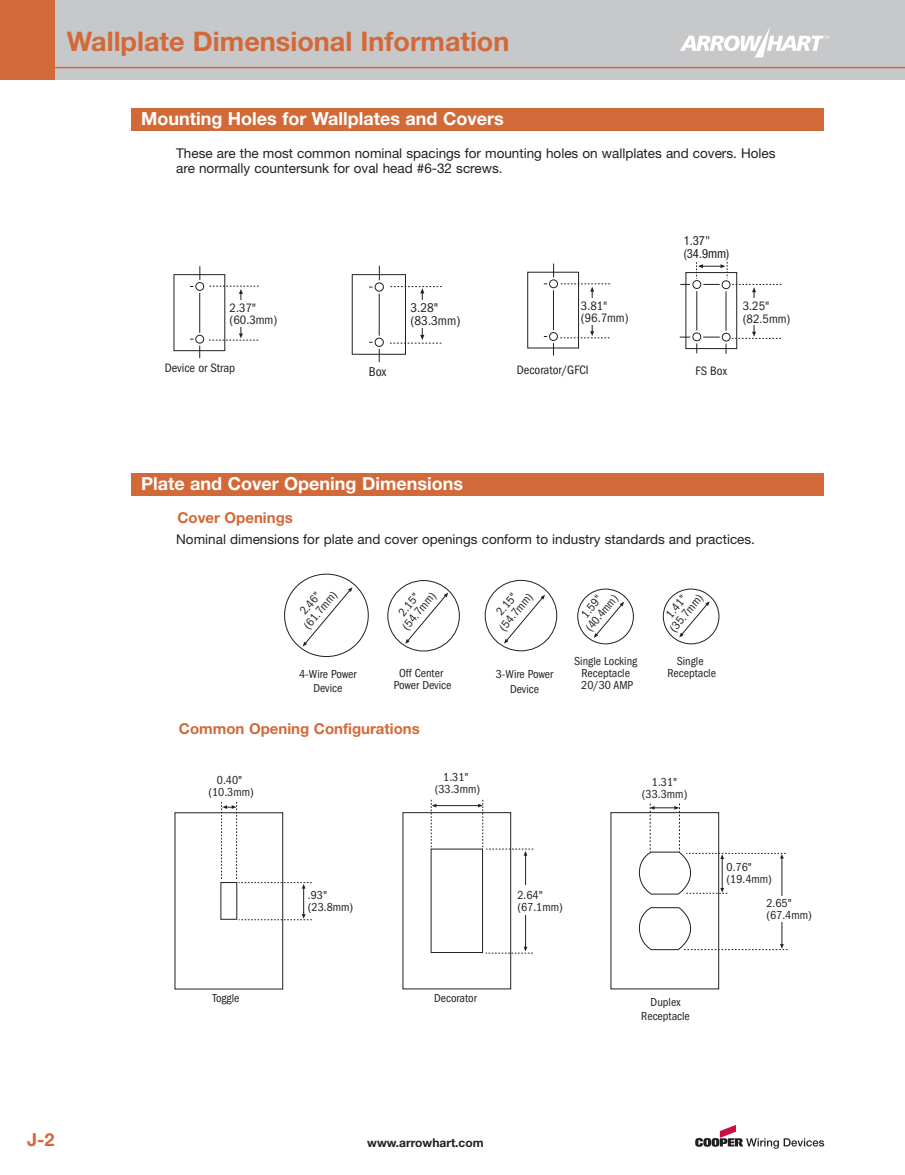
<style>
.page{position:relative;width:905px;height:1175px;background:#fff}
.page>*{position:absolute;margin:0;border:0;box-sizing:border-box;transform-origin:0 0}
.t1{font:700 27px "Helvetica Neue";color:#d26939}
.t2{font:700 18px "Helvetica Neue";color:#fff}
.t3{font:700 18px "Helvetica Neue";color:#d26939}
.t4{font:700 15px "Helvetica Neue";color:#d26939}
.t5{font:13.5px/15px "Helvetica Neue";color:#231f20}
.t6{font:condensed 13.2px/13.2px "Franklin Gothic";color:#231f20}
.t7{font:condensed 12.6px/12.6px "Franklin Gothic";color:#231f20}
.t8{font:condensed 12.6px/12.6px "Helvetica Neue";color:#231f20}
.t9{font:condensed 12px/12px "Franklin Gothic";color:#231f20;text-align:center}
.t10{font:700 12px "Helvetica Neue";color:#231f20}
</style>
<div class="page">
<div style="left:0;top:0;width:904px;height:79px;background:#c7c8ca"></div>
<div style="left:0;top:0;width:54px;height:79px;background:#d26939"></div>
<svg style="left:680px;top:27px;width:149px;height:30px"></svg>
<hr style="left:27px;top:67px;width:877px;height:1px;background:#d26939">
<svg style="left:695px;top:1125px;width:129px;height:23px"></svg>
<div style="left:132px;top:108px;width:692px;height:23px;background:#d26939"></div>
<div style="left:132px;top:473px;width:692px;height:23px;background:#d26939"></div>
<div style="left:173px;top:274px;width:52px;height:77px;border:1px solid #231f20"></div>
<div style="left:195px;top:282px;width:9px;height:9px;border:1px solid #231f20;border-radius:50%"></div>
<div style="left:195px;top:335px;width:9px;height:8px;border:1px solid #231f20;border-radius:50%"></div>
<svg style="left:199px;top:266px;width:1px;height:14px"></svg>
<hr style="left:199px;top:293px;width:1px;height:40px;background:#231f20">
<svg style="left:199px;top:345px;width:1px;height:13px"></svg>
<hr style="left:240px;top:292px;width:1px;height:44px;background:#231f20">
<svg style="left:209px;top:286px;width:49px;height:8px"></svg>
<svg style="left:209px;top:333px;width:49px;height:8px"></svg>
<div style="left:229px;top:300px;width:45px;height:26px;background:#fff"></div>
<div style="left:352px;top:274px;width:54px;height:81px;border:1px solid #231f20"></div>
<div style="left:375px;top:282px;width:9px;height:9px;border:1px solid #231f20;border-radius:50%"></div>
<div style="left:374px;top:338px;width:10px;height:9px;border:1px solid #231f20;border-radius:50%"></div>
<svg style="left:379px;top:266px;width:1px;height:14px"></svg>
<hr style="left:379px;top:294px;width:1px;height:41px;background:#231f20">
<svg style="left:379px;top:349px;width:1px;height:13px"></svg>
<hr style="left:422px;top:291px;width:1px;height:46px;background:#231f20">
<svg style="left:390px;top:286px;width:52px;height:7px"></svg>
<svg style="left:389px;top:335px;width:52px;height:9px"></svg>
<div style="left:410px;top:300px;width:47px;height:27px;background:#fff"></div>
<div style="left:527px;top:272px;width:52px;height:76px;border:1px solid #231f20"></div>
<div style="left:549px;top:279px;width:9px;height:9px;border:1px solid #231f20;border-radius:50%"></div>
<div style="left:549px;top:332px;width:9px;height:9px;border:1px solid #231f20;border-radius:50%"></div>
<svg style="left:553px;top:263px;width:1px;height:14px"></svg>
<hr style="left:553px;top:290px;width:1px;height:40px;background:#231f20">
<hr style="left:592px;top:289px;width:1px;height:45px;background:#231f20">
<svg style="left:560px;top:283px;width:50px;height:8px"></svg>
<svg style="left:553px;top:331px;width:56px;height:24px"></svg>
<div style="left:580px;top:298px;width:45px;height:26px;background:#fff"></div>
<div style="left:685px;top:272px;width:52px;height:77px;border:1px solid #231f20"></div>
<div style="left:721px;top:280px;width:9px;height:9px;border:1px solid #231f20;border-radius:50%"></div>
<div style="left:692px;top:280px;width:9px;height:9px;border:1px solid #231f20;border-radius:50%"></div>
<div style="left:721px;top:333px;width:9px;height:8px;border:1px solid #231f20;border-radius:50%"></div>
<div style="left:692px;top:332px;width:9px;height:9px;border:1px solid #231f20;border-radius:50%"></div>
<svg style="left:703px;top:284px;width:16px;height:1px"></svg>
<svg style="left:703px;top:337px;width:16px;height:1px"></svg>
<hr style="left:696px;top:291px;width:1px;height:39px;background:#231f20">
<hr style="left:725px;top:291px;width:1px;height:40px;background:#231f20">
<hr style="left:753px;top:290px;width:1px;height:44px;background:#231f20">
<svg style="left:732px;top:284px;width:49px;height:8px"></svg>
<svg style="left:725px;top:332px;width:55px;height:22px"></svg>
<div style="left:742px;top:298px;width:45px;height:27px;background:#fff"></div>
<svg style="left:696px;top:262px;width:31px;height:16px"></svg>
<div style="left:577px;top:588px;width:56px;height:56px;border:1px solid #231f20;border-radius:50%"></div>
<div style="left:387px;top:580px;width:73px;height:71px;border:1px solid #231f20;border-radius:50%"></div>
<div style="left:485px;top:580px;width:72px;height:71px;border:1px solid #231f20;border-radius:50%"></div>
<div style="left:663px;top:588px;width:56px;height:56px;border:1px solid #231f20;border-radius:50%"></div>
<svg style="left:303px;top:587px;width:49px;height:59px"></svg>
<svg style="left:405px;top:592px;width:43px;height:52px"></svg>
<svg style="left:504px;top:594px;width:41px;height:49px"></svg>
<svg style="left:593px;top:601px;width:31px;height:37px"></svg>
<svg style="left:679px;top:601px;width:30px;height:36px"></svg>
<svg style="left:221px;top:802px;width:91px;height:118px"></svg>
<div style="left:221px;top:882px;width:16px;height:37px;background:#fff"></div>
<div style="left:402px;top:812px;width:109px;height:177px;border:1px solid #231f20"></div>
<hr style="left:435px;top:805px;width:44px;height:1px;background:#231f20">
<svg style="left:431px;top:799px;width:5px;height:49px"></svg>
<hr style="left:525px;top:855px;width:1px;height:92px;background:#231f20">
<svg style="left:478px;top:799px;width:55px;height:56px"></svg>
<svg style="left:485px;top:946px;width:47px;height:7px"></svg>
<div style="left:523px;top:886px;width:42px;height:29px;background:#fff"></div>
<div style="left:431px;top:849px;width:51px;height:103px;background:#fff"></div>
<div style="left:431px;top:848px;width:52px;height:104px;border:1px solid #231f20"></div>
<hr style="left:781px;top:858px;width:1px;height:87px;background:#231f20">
<div style="left:774px;top:895px;width:14px;height:26px;background:#fff"></div>
<svg style="left:639px;top:803px;width:146px;height:91px"></svg>
<svg style="left:639px;top:907px;width:148px;height:43px"></svg>
<h1 class="t1" style="left:67px;top:32px;width:444px">Wallplate Dimensional Information</h1>
<h2 class="t2" style="left:141px;top:112px;width:364px">Mounting Holes for Wallplates and Covers</h2>
<p class="t5" style="left:176px;top:147px;width:601px">These are the most common nominal spacings for mounting holes on wallplates and covers. Holes are normally countersunk for oval head #6-32 screws.</p>
<p class="t7" style="left:581px;top:300px;width:49px">3.81" (96.7mm)</p>
<p class="t7" style="left:230px;top:302px;width:49px">2.37" (60.3mm)</p>
<p class="t6" style="left:410px;top:302px;width:51px">3.28" (83.3mm)</p>
<p class="t6" style="left:369px;top:366px;width:19px">Box</p>
<p class="t7" style="left:517px;top:365px;width:73px">Decorator/GFCI</p>
<p class="t7" style="left:165px;top:363px;width:72px">Device or Strap</p>
<h2 class="t2" style="left:141px;top:477px;width:323px">Plate and Cover Opening Dimensions</h2>
<p class="t4" style="left:177px;top:512px;width:117px">Cover Openings</p>
<p class="t8" style="left:683px;top:235px;width:47px">1.37" (34.9mm)</p>
<p class="t7" style="left:742px;top:301px;width:49px">3.25" (82.5mm)</p>
<p class="t7" style="left:695px;top:365px;width:33px">FS Box</p>
<p class="t9" style="left:432px;top:528px;width:8px">0</p>
<p class="t5" style="left:176px;top:533px;width:580px">Nominal dimensions for plate and cover openings conform to industry standards and practices.</p>
<p class="t9" style="left:293px;top:616px;width:47px;rotate:-50deg">2.46" (61.7mm)</p>
<p class="t9" style="left:391px;top:617px;width:47px;rotate:-50deg">2.15" (54.7mm)</p>
<p class="t9" style="left:488px;top:618px;width:47px;rotate:-50deg">2.15" (54.7mm)</p>
<p class="t9" style="left:574px;top:618px;width:45px;rotate:-50deg">1.59" (40.4mm)</p>
<p class="t9" style="left:658px;top:619px;width:47px;rotate:-50deg">1.41" (35.7mm)</p>
<p class="t9" style="left:299px;top:668px;width:59px;line-height:14.4px">4-Wire Power<br>Device</p>
<p class="t9" style="left:394px;top:668px;width:59px">Off Center<br>Power Device</p>
<p class="t9" style="left:496px;top:668px;width:59px;line-height:14.4px">3-Wire Power<br>Device</p>
<p class="t9" style="left:574px;top:656px;width:65px">Single Locking<br>Receptacle<br>20/30 AMP</p>
<p class="t9" style="left:667px;top:656px;width:50px">Single<br>Receptacle</p>
<p class="t4" style="left:179px;top:723px;width:242px">Common Opening Configurations</p>
<p class="t9" style="left:208px;top:774px;width:47px">0.40" (10.3mm)</p>
<p class="t9" style="left:435px;top:771px;width:47px">1.31" (33.3mm)</p>
<p class="t9" style="left:642px;top:777px;width:47px">1.31" (33.3mm)</p>
<p class="t9" style="left:308px;top:890px;width:47px;text-align:left">.93" (23.8mm)</p>
<p class="t9" style="left:517px;top:890px;width:47px;text-align:left">2.64" (67.1mm)</p>
<p class="t9" style="left:726px;top:862px;width:47px;text-align:left">0.76" (19.4mm)</p>
<p class="t9" style="left:766px;top:898px;width:47px;text-align:left">2.65" (67.4mm)</p>
<p class="t9" style="left:434px;top:992px;width:44px">Decorator</p>
<p class="t9" style="left:212px;top:992px;width:28px">Toggle</p>
<p class="t9" style="left:423px;top:992px;width:44px">Decorator</p>
<p class="t9" style="left:641px;top:995px;width:50px;line-height:14.4px">Duplex<br>Receptacle</p>
<h2 class="t3" style="left:27px;top:1132px;width:29px">J-2</h2>
<p class="t10" style="left:367px;top:1138px;width:118px">www.arrowhart.com</p>
</div>
